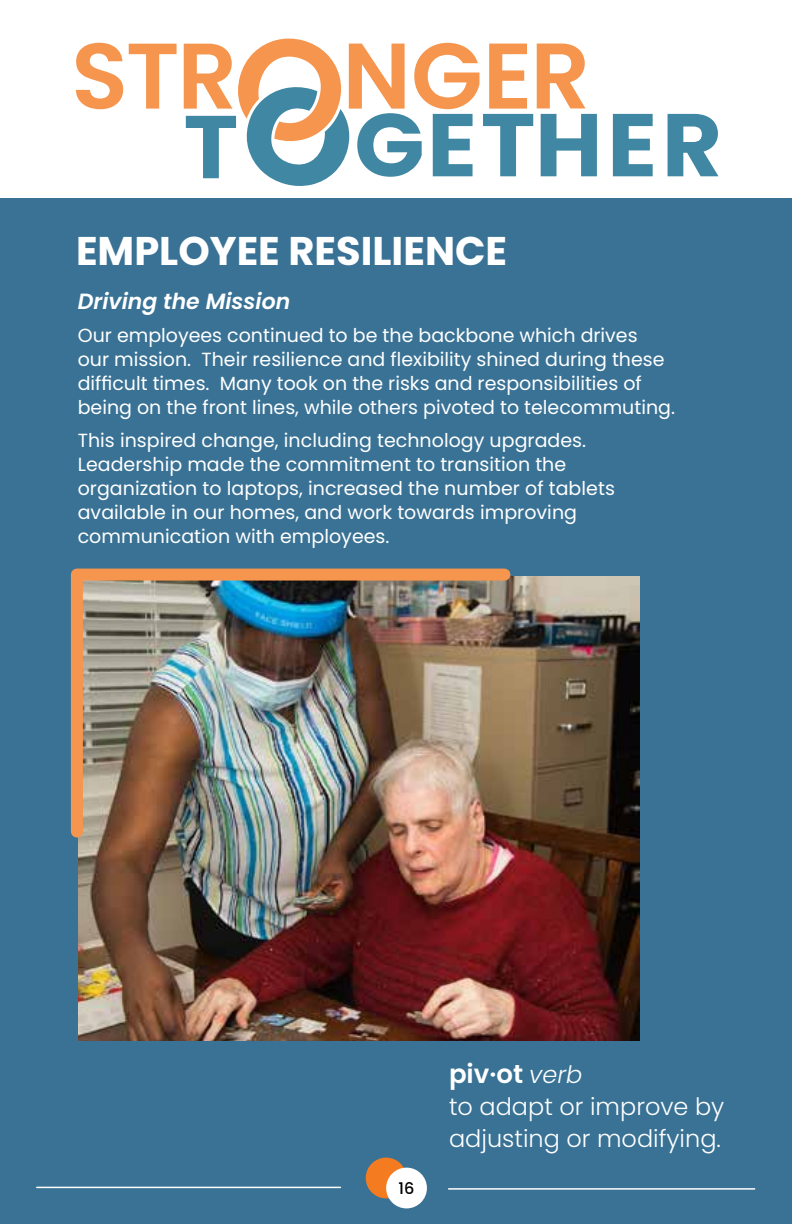
<style>
.page{position:relative;width:792px;height:1224px;background:#fff}
.page>*{position:absolute;margin:0;border:0;box-sizing:border-box;transform-origin:0 0}
.t1{font:700 40px "Poppins";color:#fff}
.t2{font:600 26px "Poppins";color:#fff}
.t3{font:300 24px/32px "Poppins";color:#fff}
.t4{font:italic 600 22px "Poppins";color:#fff}
.t5{font:19px/24px "Poppins";color:#fff}
.t6{font:500 16px "Poppins";color:#000}
.s1{font-weight:300;font-style:italic;font-size:24px}
</style>
<div class="page">
<div style="left:0;top:199px;width:792px;height:1025px;background:#397295"></div>
<svg style="left:613px;top:114px;width:40px;height:62px"></svg>
<svg style="left:668px;top:114px;width:51px;height:62px"></svg>
<svg style="left:76px;top:43px;width:47px;height:66px"></svg>
<svg style="left:129px;top:44px;width:48px;height:65px"></svg>
<svg style="left:184px;top:39px;width:413px;height:147px"></svg>
<hr style="left:449px;top:1188px;width:306px;height:2px;background:#fff">
<hr style="left:37px;top:1187px;width:303px;height:1px;background:#fff">
<div style="left:366px;top:1158px;width:41px;height:40px;background:#f47b20;border-radius:50%"></div>
<div style="left:386px;top:1168px;width:41px;height:40px;background:#fff;border-radius:50%"></div>
<img style="left:79px;top:576px;width:560px;height:465px">
<img style="left:70px;top:568px;width:446px;height:276px">
<h1 class="t1" style="left:76px;top:227px;width:433px">EMPLOYEE RESILIENCE</h1>
<p class="t4" style="left:78px;top:288px;width:214px">Driving the Mission</p>
<p class="t5" style="left:78px;top:323px;width:599px">Our employees continued to be the backbone which drives<br>our mission. Their resilience and flexibility shined during these difficult times. Many took on the risks and responsibilities of being on the front lines, while others pivoted to telecommuting.</p>
<p class="t5" style="left:78px;top:428px;width:539px">This inspired change, including technology upgrades.<br>Leadership made the commitment to transition the organization to laptops, increased the number of tablets available in our homes, and work towards improving communication with employees.</p>
<p class="t6" style="left:399px;top:1180px;width:17px">16</p>
<h2 class="t2" style="left:449px;top:1058px;width:135px">piv·ot <span class="s1">verb</span></h2>
<p class="t3" style="left:449px;top:1090px;width:277px">to adapt or improve by adjusting or modifying.</p>
</div>
